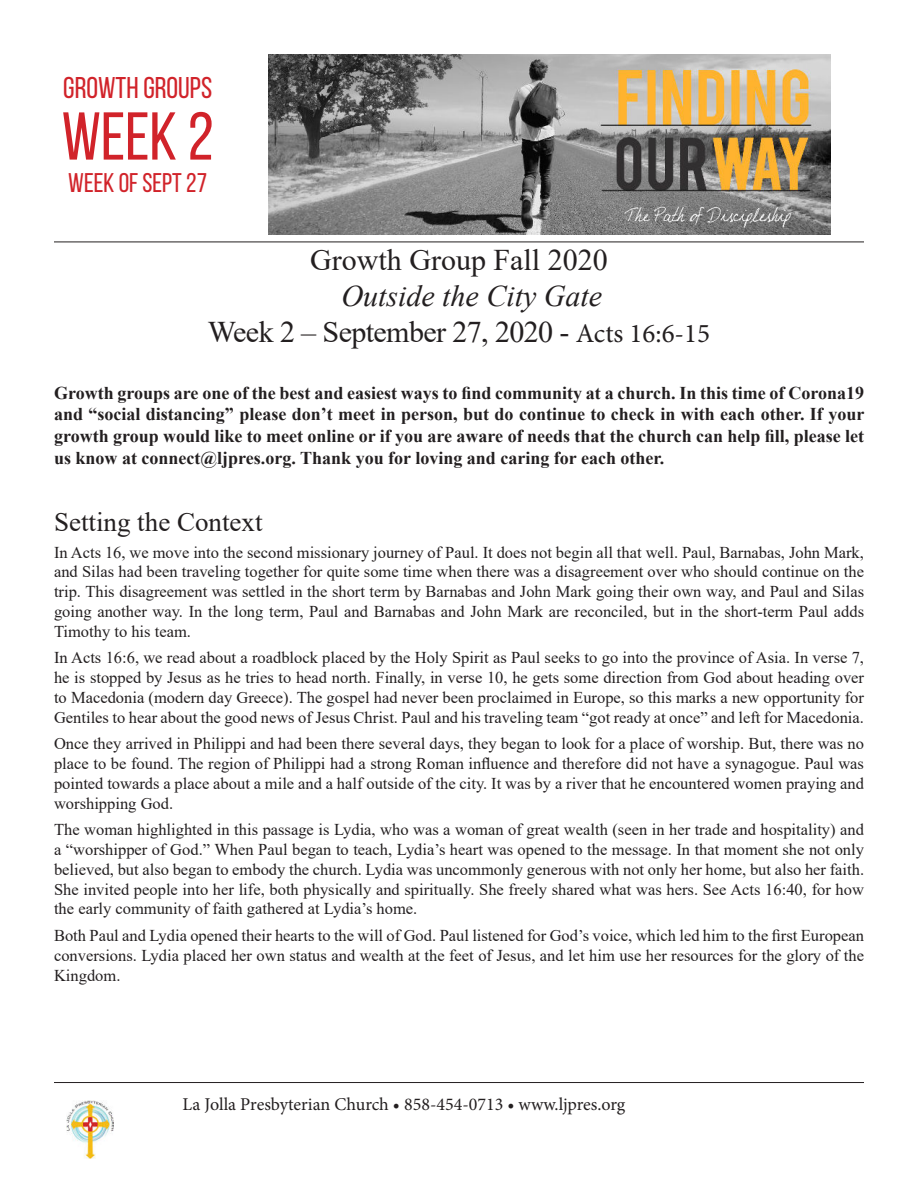
<style>
.page{position:relative;width:918px;height:1188px;background:#fff}
.page>*{position:absolute;margin:0;border:0;box-sizing:border-box;transform-origin:0 0}
.t1{font:67.5px "Bebas Neue";color:#d1232a}
.t2{font:30px/36px "Times New Roman";letter-spacing:-.01em;color:#231f20}
.t3{font:30px "Bebas Neue";color:#d1232a}
.t4{font:27px "Times New Roman";color:#231f20}
.t5{font:27px "Bebas Neue";color:#d1232a}
.t6{font:700 18px/21.6px "Times New Roman";color:#231f20;text-align:justify}
.t7{font:18px "Minion Pro";color:#231f20}
.t8{font:16.5px/19.8px "Times New Roman";color:#231f20;text-align:justify}
.s1{font-style:italic}
.s2{font-family:"Minion Pro";font-size:27px}
</style>
<div class="page">
<img style="left:269px;top:54px;width:562px;height:181px">
<hr style="left:54px;top:242px;width:810px;height:1px;background:#231f20">
<hr style="left:54px;top:1082px;width:810px;height:1px;background:#231f20">
<img style="left:67px;top:1100px;width:47px;height:58px">
<h2 class="t3" style="left:63px;top:70px;width:151px">GROWTH GROUPS</h2>
<h1 class="t1" style="left:62px;top:97px;width:154px">WEEK 2</h1>
<h3 class="t5" style="left:68px;top:167px;width:140px">WEEK OF SEPT 27</h3>
<h2 class="t2" style="left:310px;top:245px;width:299px">Growth Group Fall 2020</h2>
<h2 class="t2" style="left:208px;top:281px;width:504px;text-indent:133px"><span class="s1">Outside the City Gate<br></span>Week 2 – September 27, 2020 - <span class="s2">Acts 16:6-15</span></h2>
<p class="t6" style="left:54px;top:381px;width:812px">Growth groups are one of the best and easiest ways to find community at a church. In this time of Corona19 and “social distancing” please don’t meet in person, but do continue to check in with each other. If your growth group would like to meet online or if you are aware of needs that the church can help fill, please let us know at connect@ljpres.org. Thank you for loving and caring for each other.</p>
<h3 class="t4" style="left:54px;top:512px;width:210px">Setting the Context</h3>
<p class="t8" style="left:54px;top:544px;width:812px">In Acts 16, we move into the second missionary journey of Paul. It does not begin all that well. Paul, Barnabas, John Mark, and Silas had been traveling together for quite some time when there was a disagreement over who should continue on the trip. This disagreement was settled in the short term by Barnabas and John Mark going their own way, and Paul and Silas going another way. In the long term, Paul and Barnabas and John Mark are reconciled, but in the short-term Paul adds Timothy to his team.</p>
<p class="t8" style="left:54px;top:650px;width:812px">In Acts 16:6, we read about a roadblock placed by the Holy Spirit as Paul seeks to go into the province of Asia. In verse 7, he is stopped by Jesus as he tries to head north. Finally, in verse 10, he gets some direction from God about heading over to Macedonia (modern day Greece). The gospel had never been proclaimed in Europe, so this marks a new opportunity for Gentiles to hear about the good news of Jesus Christ. Paul and his traveling team “got ready at once” and left for Macedonia.</p>
<p class="t8" style="left:54px;top:735px;width:812px">Once they arrived in Philippi and had been there several days, they began to look for a place of worship. But, there was no place to be found. The region of Philippi had a strong Roman influence and therefore did not have a synagogue. Paul was pointed towards a place about a mile and a half outside of the city. It was by a river that he encountered women praying and worshipping God.</p>
<p class="t8" style="left:54px;top:821px;width:812px">The woman highlighted in this passage is Lydia, who was a woman of great wealth (seen in her trade and hospitality) and a “worshipper of God.” When Paul began to teach, Lydia’s heart was opened to the message. In that moment she not only believed, but also began to embody the church. Lydia was uncommonly generous with not only her home, but also her faith.<br>She invited people into her life, both physically and spiritually. She freely shared what was hers. See Acts 16:40, for how the early community of faith gathered at Lydia’s home.</p>
<p class="t8" style="left:54px;top:925px;width:812px">Both Paul and Lydia opened their hearts to the will of God. Paul listened for God’s voice, which led him to the first European conversions. Lydia placed her own status and wealth at the feet of Jesus, and let him use her resources for the glory of the Kingdom.</p>
<p class="t7" style="left:183px;top:1098px;width:444px">La Jolla Presbyterian Church • 858-454-0713 • www.ljpres.org</p>
</div>
